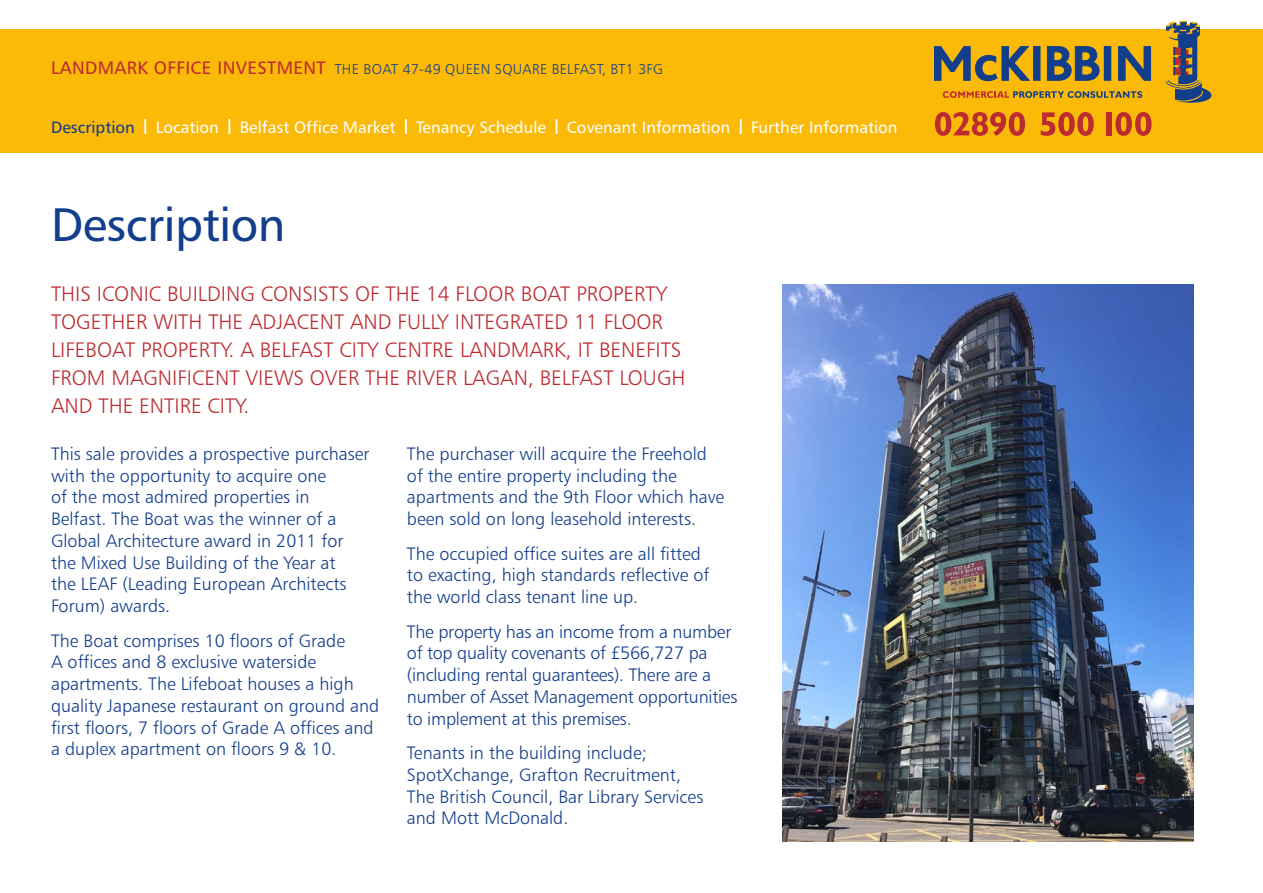
<style>
.page{position:relative;width:1263px;height:893px;background:#fff}
.page>*{position:absolute;margin:0;border:0;box-sizing:border-box;transform-origin:0 0}
.t1{font:47.1px "Humanist 777 BT Roman B";letter-spacing:-.01em;color:#123e8c}
.t2{font:21px/28.2px "Humanist 777 BT Light B";color:#bc2b30}
.t3{font:18px/21.8px "Humanist 777 BT Light B";color:#123e8c}
.t4{font:16.5px "Humanist 777 BT Roman B";color:#fff}
.t5{font:16.5px "Humanist 777 BT Roman B";color:#123e8c}
.t6{font:14.25px "Humanist 777 BT Light B";letter-spacing:.02em;color:#123e8c}
.s1{font-family:"Humanist 777 BT Roman B";font-size:18px;color:#bc2b30}
</style>
<div class="page">
<div style="left:0;top:30px;width:1263px;height:123px;background:#fbb908"></div>
<svg style="left:943px;top:91px;width:199px;height:7px"></svg>
<svg style="left:1047px;top:47px;width:52px;height:33px"></svg>
<div style="left:1033px;top:47px;width:7px;height:33px;background:#123e8c"></div>
<div style="left:1104px;top:47px;width:7px;height:33px;background:#123e8c"></div>
<svg style="left:1118px;top:47px;width:32px;height:33px"></svg>
<svg style="left:934px;top:47px;width:95px;height:34px"></svg>
<svg style="left:1164px;top:21px;width:47px;height:82px"></svg>
<svg style="left:935px;top:112px;width:90px;height:24px"></svg>
<svg style="left:1041px;top:112px;width:53px;height:24px"></svg>
<div style="left:1107px;top:112px;width:5px;height:23px;background:#bc2b30"></div>
<svg style="left:1115px;top:112px;width:36px;height:24px"></svg>
<svg style="left:144px;top:119px;width:2px;height:15px"></svg>
<svg style="left:228px;top:119px;width:2px;height:15px"></svg>
<svg style="left:405px;top:119px;width:2px;height:15px"></svg>
<svg style="left:556px;top:119px;width:1px;height:15px"></svg>
<svg style="left:740px;top:119px;width:2px;height:15px"></svg>
<img style="left:783px;top:285px;width:410px;height:557px">
<p class="t6" style="left:51px;top:60px;width:613px"><span class="s1">LANDMARK OFFICE INVESTMENT</span> THE BOAT 47-49 QUEEN SQUARE BELFAST, BT1 3FG</p>
<p class="t5" style="left:51px;top:117px;width:85px">Description</p>
<p class="t4" style="left:156px;top:117px;width:65px">Location</p>
<p class="t4" style="left:240px;top:117px;width:157px">Belfast Office Market</p>
<p class="t4" style="left:416px;top:117px;width:131px">Tenancy Schedule</p>
<p class="t4" style="left:567px;top:117px;width:165px">Covenant Information</p>
<p class="t4" style="left:751px;top:117px;width:148px">Further Information</p>
<p class="t1" style="left:51px;top:195px;width:236px">Description</p>
<p class="t2" style="left:51px;top:279px;width:636px">THIS ICONIC BUILDING CONSISTS OF THE 14 FLOOR BOAT PROPERTY TOGETHER WITH THE ADJACENT AND FULLY INTEGRATED 11 FLOOR LIFEBOAT PROPERTY. A BELFAST CITY CENTRE LANDMARK, IT BENEFITS FROM MAGNIFICENT VIEWS OVER THE RIVER LAGAN, BELFAST LOUGH AND THE ENTIRE CITY.</p>
<p class="t3" style="left:51px;top:442px;width:320px">This sale provides a prospective purchaser with the opportunity to acquire one<br>of the most admired properties in<br>Belfast. The Boat was the winner of a Global Architecture award in 2011 for the Mixed Use Building of the Year at<br>the LEAF (Leading European Architects Forum) awards.</p>
<p class="t3" style="left:51px;top:629px;width:330px">The Boat comprises 10 floors of Grade<br>A offices and 8 exclusive waterside apartments. The Lifeboat houses a high quality Japanese restaurant on ground and first floors, 7 floors of Grade A offices and a duplex apartment on floors 9 &amp; 10.</p>
<p class="t3" style="left:407px;top:442px;width:319px">The purchaser will acquire the Freehold of the entire property including the apartments and the 9th Floor which have been sold on long leasehold interests.</p>
<p class="t3" style="left:407px;top:542px;width:304px">The occupied office suites are all fitted to exacting, high standards reflective of the world class tenant line up.</p>
<p class="t3" style="left:407px;top:620px;width:332px">The property has an income from a number of top quality covenants of £566,727 pa (including rental guarantees). There are a number of Asset Management opportunities to implement at this premises.</p>
<p class="t3" style="left:407px;top:742px;width:298px">Tenants in the building include;<br>SpotXchange, Grafton Recruitment,<br>The British Council, Bar Library Services and Mott McDonald.</p>
</div>
